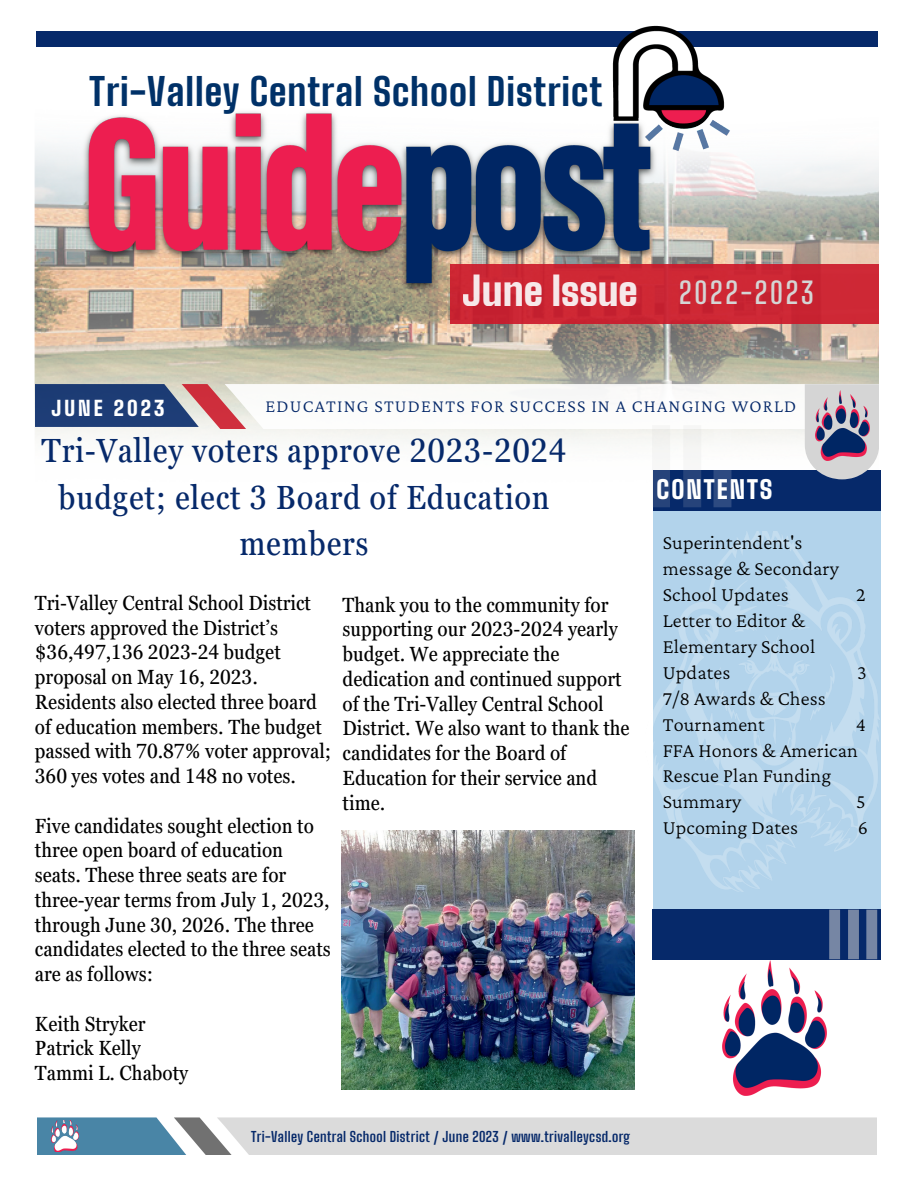
<style>
.page{position:relative;width:918px;height:1188px;background:#fff}
.page>*{position:absolute;margin:0;border:0;box-sizing:border-box;transform-origin:0 0}
.t1{font:900 39.3px "Big Shoulders Text";color:#fbfbfb}
.t2{font:800 37.5px "Big Shoulders Text";letter-spacing:.025em;color:#003168}
.t3{font:condensed 33.45px/46.2px "Georgia Pro";letter-spacing:.02em;color:#06296a;text-align:center}
.t4{font:900 24.9px "Big Shoulders Text";letter-spacing:.08em;color:#fff}
.t5{font:condensed 20.55px/24.8px "Georgia Pro";color:#000}
.t6{font:300 20.4px/26px "Crimson Pro";letter-spacing:.01em;color:#000}
.t7{font:900 20.25px "Big Shoulders Text";letter-spacing:.155em;color:#fff}
.t8{font:300 18.3px "Crimson Pro";letter-spacing:.065em;color:#06296a}
.t9{font:700 13.8px "Big Shoulders Text";letter-spacing:.025em;color:#06296a}
.s1{font-weight:600;font-size:29.4px;color:#d5d5d5}
</style>
<div class="page">
<div style="left:654px;top:511px;width:227px;height:402px;background:#b2d3eb"></div>
<img style="left:35px;top:25px;width:844px;height:486px">
<img style="left:653px;top:532px;width:226px;height:360px">
<div style="left:654px;top:470px;width:227px;height:41px;background:#06296a"></div>
<svg style="left:36px;top:384px;width:843px;height:95px"></svg>
<img style="left:815px;top:390px;width:54px;height:71px">
<img style="left:342px;top:831px;width:292px;height:259px">
<svg style="left:38px;top:1118px;width:838px;height:37px;background:#c5cdd2"></svg>
<img style="left:52px;top:1120px;width:27px;height:32px">
<div style="left:653px;top:909px;width:228px;height:51px;background:#06296a"></div>
<svg style="left:714px;top:425px;width:17px;height:82px"></svg>
<svg style="left:683px;top:425px;width:18px;height:82px"></svg>
<svg style="left:652px;top:425px;width:18px;height:82px"></svg>
<div style="left:866px;top:910px;width:11px;height:49px;background:#7686a4"></div>
<div style="left:848px;top:910px;width:11px;height:49px;background:#7686a4"></div>
<div style="left:829px;top:910px;width:11px;height:49px;background:#7686a4"></div>
<div style="left:450px;top:265px;width:429px;height:58px;background:#ce2834"></div>
<img style="left:723px;top:960px;width:103px;height:135px">
<p class="t2" style="left:90px;top:69px;width:514px">Tri-Valley Central School District</p>
<p class="t1" style="left:463px;top:267px;width:352px">June Issue <span class="s1">2022-2023</span></p>
<p class="t7" style="left:52px;top:396px;width:115px">JUNE 2023</p>
<p class="t8" style="left:265px;top:395px;width:532px">EDUCATING STUDENTS FOR SUCCESS IN A CHANGING WORLD</p>
<p class="t3" style="left:42px;top:428px;width:526px">Tri-Valley voters approve 2023-2024 budget; elect 3 Board of Education members</p>
<p class="t5" style="left:35px;top:590px;width:298px">Tri-Valley Central School District voters approved the District’s $36,497,136 2023-24 budget proposal on May 16, 2023.<br>Residents also elected three board of education members. The budget passed with 70.87% voter approval;<br>360 yes votes and 148 no votes.</p>
<p class="t5" style="left:35px;top:813px;width:297px">Five candidates sought election to three open board of education seats. These three seats are for three-year terms from July 1, 2023, through June 30, 2026. The three candidates elected to the three seats are as follows:</p>
<p class="t5" style="left:35px;top:1011px;width:112px">Keith Stryker</p>
<p class="t5" style="left:35px;top:1036px;width:108px">Patrick Kelly</p>
<p class="t5" style="left:35px;top:1061px;width:155px">Tammi L. Chaboty</p>
<p class="t5" style="left:343px;top:592px;width:289px">Thank you to the community for supporting our 2023-2024 yearly budget. We appreciate the dedication and continued support of the Tri-Valley Central School<br>District. We also want to thank the candidates for the Board of<br>Education for their service and time.</p>
<p class="t9" style="left:251px;top:1128px;width:380px">Tri-Valley Central School District / June 2023 / www.trivalleycsd.org</p>
<p class="t4" style="left:657px;top:475px;width:118px">CONTENTS</p>
<p class="t6" style="left:663px;top:529px;width:178px">Superintendent's message &amp; Secondary<br>School Updates</p>
<p class="t6" style="left:663px;top:607px;width:154px">Letter to Editor &amp;<br>Elementary School<br>Updates</p>
<p class="t6" style="left:856px;top:581px;width:11px">2</p>
<p class="t6" style="left:857px;top:659px;width:11px">3</p>
<p class="t6" style="left:663px;top:685px;width:165px">7/8 Awards &amp; Chess<br>Tournament</p>
<p class="t6" style="left:856px;top:711px;width:12px">4</p>
<p class="t6" style="left:663px;top:737px;width:197px">FFA Honors &amp; American<br>Rescue Plan Funding<br>Summary</p>
<p class="t6" style="left:856px;top:788px;width:11px">5</p>
<p class="t6" style="left:663px;top:814px;width:137px">Upcoming Dates</p>
<p class="t6" style="left:858px;top:814px;width:12px">6</p>
</div>
